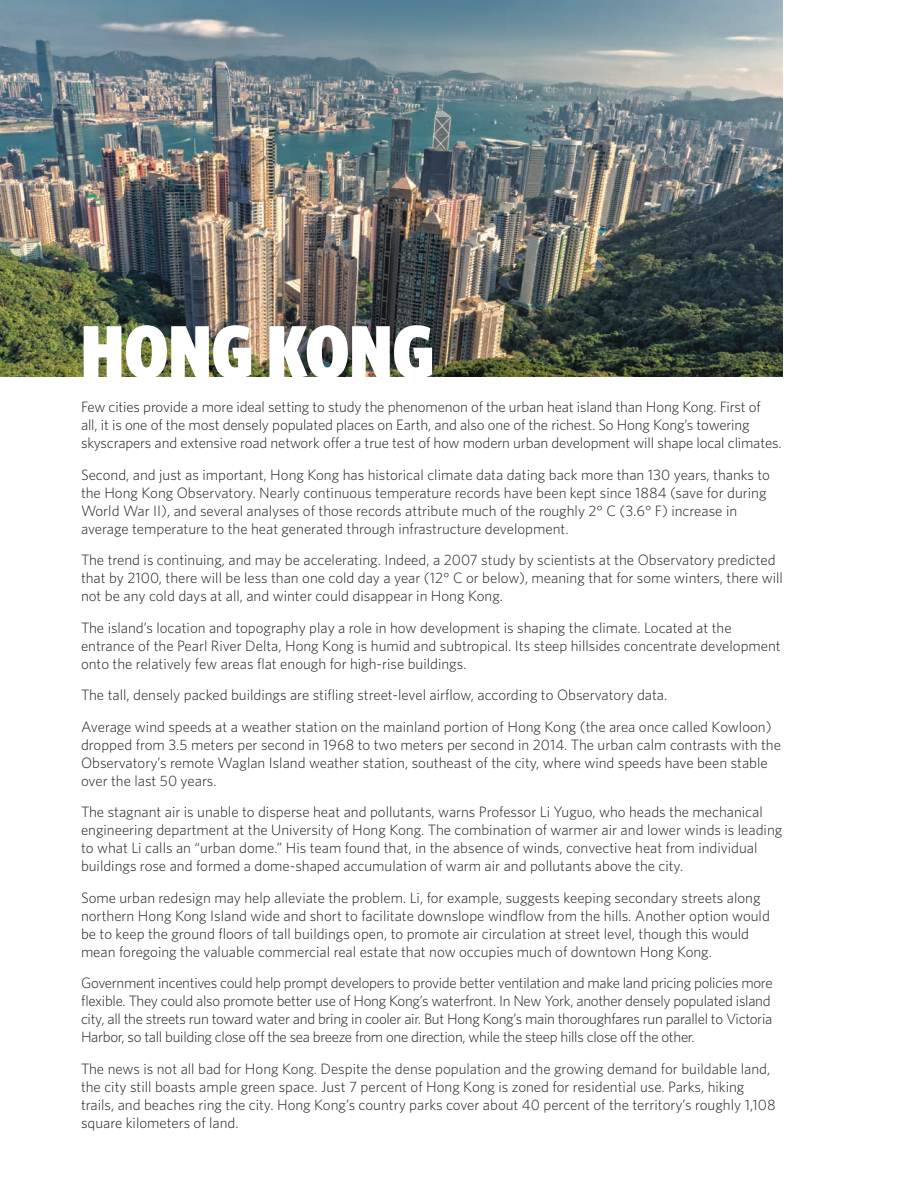
<style>
.page{position:relative;width:918px;height:1188px;background:#fff}
.page>*{position:absolute;margin:0;border:0;box-sizing:border-box;transform-origin:0 0}
.CASE_STUDY_HEADING{font:900 75px "Whitney Condensed";color:#fff}
._1_Body_Left{font:300 15px/18px "Whitney";color:#1c1c1a}
._1_Body_Left-2{font:300 15px/18px "Whitney";letter-spacing:-.02em;color:#1c1c1a}
</style>
<div class="page">
<img style="left:0;top:0;width:783px;height:376px">
<p class="CASE_STUDY_HEADING" style="left:81px;top:303px;width:355px">HONG KONG</p>
<p class="_1_Body_Left" style="left:81px;top:397px;width:702px">Few cities provide a more ideal setting to study the phenomenon of the urban heat island than Hong Kong. First of<br>all, it is one of the most densely populated places on Earth, and also one of the richest. So Hong Kong’s towering skyscrapers and extensive road network offer a true test of how modern urban development will shape local climates.</p>
<p class="_1_Body_Left" style="left:81px;top:465px;width:691px">Second, and just as important, Hong Kong has historical climate data dating back more than 130 years, thanks to the Hong Kong Observatory. Nearly continuous temperature records have been kept since 1884 (save for during World War II), and several analyses of those records attribute much of the roughly 2° C (3.6° F) increase in average temperature to the heat generated through infrastructure development.</p>
<p class="_1_Body_Left" style="left:81px;top:550px;width:704px">The trend is continuing, and may be accelerating. Indeed, a 2007 study by scientists at the Observatory predicted that by 2100, there will be less than one cold day a year (12° C or below), meaning that for some winters, there will not be any cold days at all, and winter could disappear in Hong Kong.</p>
<p class="_1_Body_Left" style="left:81px;top:618px;width:701px">The island’s location and topography play a role in how development is shaping the climate. Located at the entrance of the Pearl River Delta, Hong Kong is humid and subtropical. Its steep hillsides concentrate development onto the relatively few areas flat enough for high-rise buildings.</p>
<p class="_1_Body_Left" style="left:81px;top:685px;width:588px">The tall, densely packed buildings are stifling street-level airflow, according to Observatory data.</p>
<p class="_1_Body_Left" style="left:81px;top:717px;width:701px">Average wind speeds at a weather station on the mainland portion of Hong Kong (the area once called Kowloon) dropped from 3.5 meters per second in 1968 to two meters per second in 2014. The urban calm contrasts with the Observatory’s remote Waglan Island weather station, southeast of the city, where wind speeds have been stable over the last 50 years.</p>
<p class="_1_Body_Left" style="left:81px;top:802px;width:703px">The stagnant air is unable to disperse heat and pollutants, warns Professor Li Yuguo, who heads the mechanical engineering department at the University of Hong Kong. The combination of warmer air and lower winds is leading to what Li calls an “urban dome.” His team found that, in the absence of winds, convective heat from individual buildings rose and formed a dome-shaped accumulation of warm air and pollutants above the city.</p>
<p class="_1_Body_Left" style="left:81px;top:888px;width:690px">Some urban redesign may help alleviate the problem. Li, for example, suggests keeping secondary streets along northern Hong Kong Island wide and short to facilitate downslope windflow from the hills. Another option would be to keep the ground floors of tall buildings open, to promote air circulation at street level, though this would mean foregoing the valuable commercial real estate that now occupies much of downtown Hong Kong.</p>
<p class="_1_Body_Left-2" style="left:81px;top:973px;width:693px">Government incentives could help prompt developers to provide better ventilation and make land pricing policies more flexible. They could also promote better use of Hong Kong’s waterfront. In New York, another densely populated island city, all the streets run toward water and bring in cooler air. But Hong Kong’s main thoroughfares run parallel to Victoria Harbor, so tall building close off the sea breeze from one direction, while the steep hills close off the other.</p>
<p class="_1_Body_Left" style="left:81px;top:1059px;width:696px">The news is not all bad for Hong Kong. Despite the dense population and the growing demand for buildable land, the city still boasts ample green space. Just 7 percent of Hong Kong is zoned for residential use. Parks, hiking trails, and beaches ring the city. Hong Kong’s country parks cover about 40 percent of the territory’s roughly 1,108 square kilometers of land.</p>
</div>
